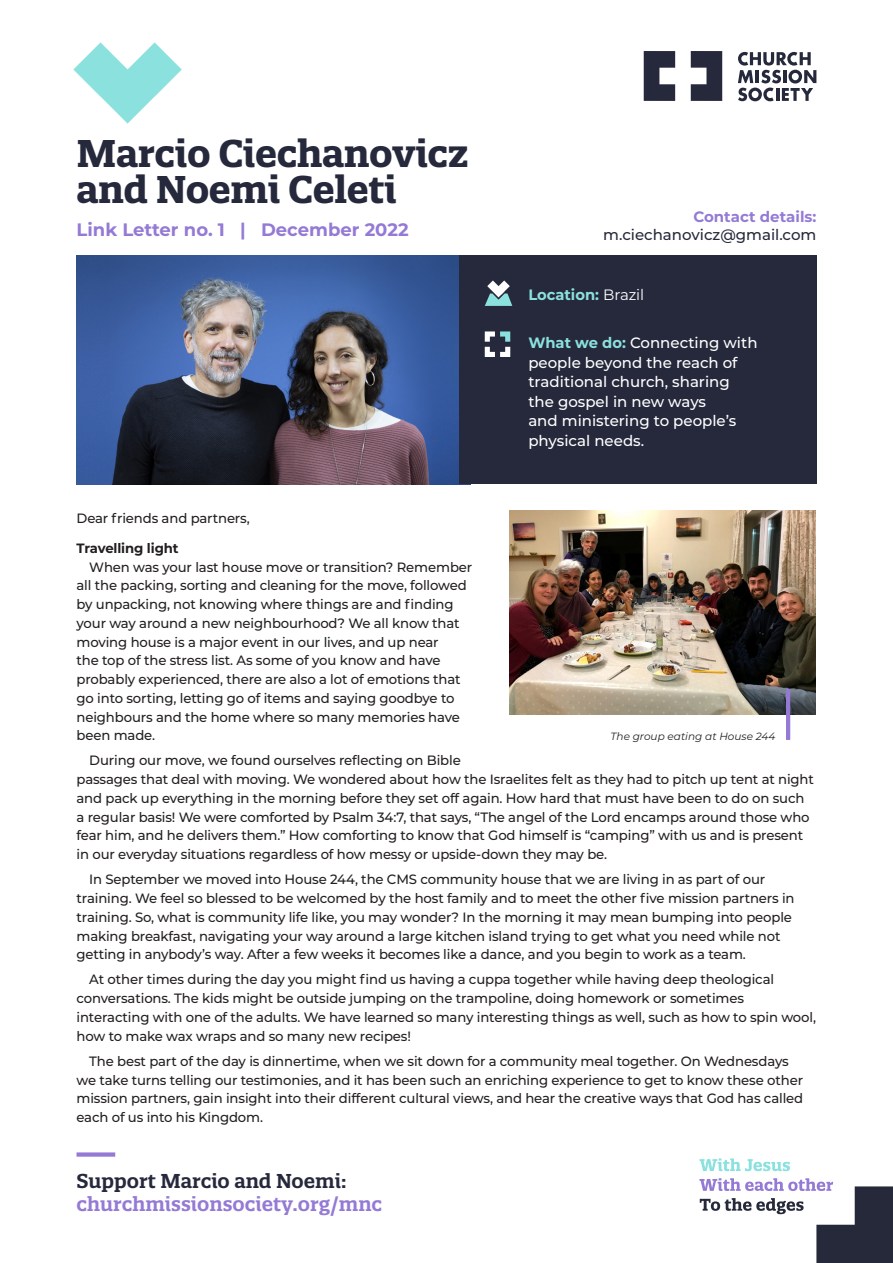
<style>
.page{position:relative;width:893px;height:1263px;background:#fff}
.page>*{position:absolute;margin:0;border:0;box-sizing:border-box;transform-origin:0 0}
.t1{font:700 37.5px/36px "Quatro Slab";letter-spacing:-.01em;color:#26293c}
.t2{font:600 19.5px "Quatro Slab";color:#947ad5}
.t3{font:600 19.5px "Quatro Slab";color:#26293c}
.t4{font:700 18px "Montserrat";color:#947ad5}
.t5{font:500 15px/19.5px "Montserrat";color:#fff}
.t6{font:500 15px "Montserrat";color:#26293c}
.t7{font:700 15px "Montserrat";color:#8be1de}
.t8{font:700 15px "Montserrat";color:#947ad5}
.t9{font:500 13.5px/18.8px "Montserrat";letter-spacing:-.01em;color:#231f20}
.t10{font:700 13.5px "Montserrat";letter-spacing:-.01em;color:#231f20}
.t11{font:italic 10.5px "Montserrat";color:#231f20}
.s1{font-weight:400;color:#fff}
.s2{font-weight:700;color:#8be1de}
</style>
<div class="page">
<img style="left:510px;top:511px;width:305px;height:203px">
<hr style="left:786px;top:689px;width:4px;height:51px;background:#947ad5">
<img style="left:77px;top:256px;width:382px;height:228px">
<div style="left:459px;top:255px;width:357px;height:229px;background:#26293c"></div>
<svg style="left:691px;top:51px;width:31px;height:50px"></svg>
<svg style="left:644px;top:51px;width:31px;height:50px"></svg>
<svg style="left:738px;top:52px;width:78px;height:49px"></svg>
<svg style="left:485px;top:280px;width:27px;height:26px"></svg>
<svg style="left:485px;top:331px;width:25px;height:26px"></svg>
<div style="left:77px;top:1152px;width:38px;height:5px;background:#947ad5"></div>
<svg style="left:699px;top:1158px;width:91px;height:13px"></svg>
<svg style="left:699px;top:1178px;width:194px;height:85px"></svg>
<svg style="left:73px;top:42px;width:109px;height:82px"></svg>
<h1 class="t1" style="left:77px;top:136px;width:394px">Marcio Ciechanovicz and Noemi Celeti</h1>
<h3 class="t4" style="left:77px;top:217px;width:333px">Link Letter no. 1 | December 2022</h3>
<p class="t8" style="left:693px;top:206px;width:125px">Contact details:</p>
<p class="t6" style="left:603px;top:224px;width:215px">m.ciechanovicz@gmail.com</p>
<p class="t7" style="left:528px;top:284px;width:117px">Location: <span class="s1">Brazil</span></p>
<p class="t5" style="left:528px;top:332px;width:231px"><span class="s2">What we do:</span> Connecting with people beyond the reach of traditional church, sharing the gospel in new ways<br>and ministering to people’s physical needs.</p>
<p class="t9" style="left:77px;top:509px;width:175px">Dear friends and partners,</p>
<p class="t10" style="left:77px;top:538px;width:104px">Travelling light</p>
<p class="t9" style="left:77px;top:557px;width:397px;text-indent:13px">When was your last house move or transition? Remember all the packing, sorting and cleaning for the move, followed by unpacking, not knowing where things are and finding your way around a new neighbourhood? We all know that moving house is a major event in our lives, and up near<br>the top of the stress list. As some of you know and have probably experienced, there are also a lot of emotions that go into sorting, letting go of items and saying goodbye to neighbours and the home where so many memories have been made.</p>
<p class="t9" style="left:77px;top:751px;width:739px;text-indent:13px">During our move, we found ourselves reflecting on Bible<br>passages that deal with moving. We wondered about how the Israelites felt as they had to pitch up tent at night and pack up everything in the morning before they set off again. How hard that must have been to do on such a regular basis! We were comforted by Psalm 34:7, that says, “The angel of the Lord encamps around those who fear him, and he delivers them.” How comforting to know that God himself is “camping” with us and is present in our everyday situations regardless of how messy or upside-down they may be.</p>
<p class="t9" style="left:77px;top:869px;width:720px;text-indent:13px">In September we moved into House 244, the CMS community house that we are living in as part of our training. We feel so blessed to be welcomed by the host family and to meet the other five mission partners in training. So, what is community life like, you may wonder? In the morning it may mean bumping into people making breakfast, navigating your way around a large kitchen island trying to get what you need while not getting in anybody’s way. After a few weeks it becomes like a dance, and you begin to work as a team.</p>
<p class="t9" style="left:77px;top:970px;width:741px;text-indent:13px">At other times during the day you might find us having a cuppa together while having deep theological conversations. The kids might be outside jumping on the trampoline, doing homework or sometimes interacting with one of the adults. We have learned so many interesting things as well, such as how to spin wool, how to make wax wraps and so many new recipes!</p>
<p class="t9" style="left:77px;top:1051px;width:728px;text-indent:13px">The best part of the day is dinnertime, when we sit down for a community meal together. On Wednesdays we take turns telling our testimonies, and it has been such an enriching experience to get to know these other mission partners, gain insight into their different cultural views, and hear the creative ways that God has called each of us into his Kingdom.</p>
<p class="t11" style="left:610px;top:729px;width:166px">The group eating at House 244</p>
<h2 class="t3" style="left:77px;top:1169px;width:271px">Support Marcio and Noemi:</h2>
<h2 class="t2" style="left:77px;top:1191px;width:307px">churchmissionsociety.org/mnc</h2>
</div>
